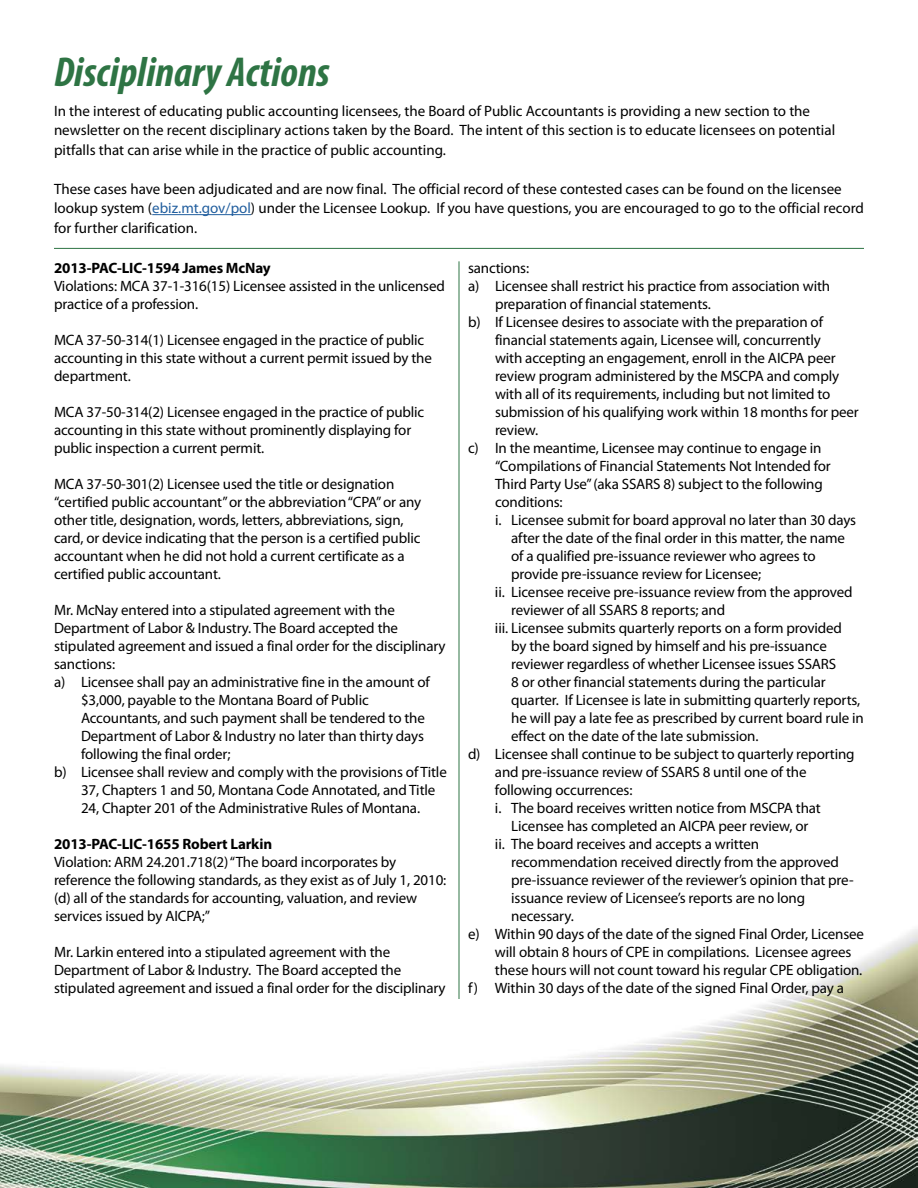
<style>
.page{position:relative;width:918px;height:1188px;background:#fff}
.page>*{position:absolute;margin:0;border:0;box-sizing:border-box;transform-origin:0 0}
.t1{font:italic 700 condensed 42px "Myriad Pro";color:#2e7444}
.t2{font:15px/18px "Myriad Pro";letter-spacing:-.01em;color:#000}
.t3{font:700 15px "Myriad Pro";letter-spacing:-.01em;color:#000}
.s1{color:#215e9e}
</style>
<div class="page">
<img style="left:0;top:878px;width:918px;height:310px">
<hr style="left:152px;top:214px;width:99px;height:1px;background:#215e9e">
<hr style="left:54px;top:248px;width:810px;height:1px;background:#2e7444">
<hr style="left:459px;top:261px;width:1px;height:738px;background:#2e7444">
<h1 class="t1" style="left:54px;top:45px;width:277px">Disciplinary Actions</h1>
<p class="t2" style="left:54px;top:101px;width:783px;line-height:19.5px">In the interest of educating public accounting licensees, the Board of Public Accountants is providing a new section to the newsletter on the recent disciplinary actions taken by the Board. The intent of this section is to educate licensees on potential pitfalls that can arise while in the practice of public accounting.</p>
<p class="t2" style="left:54px;top:179px;width:811px;line-height:19.5px">These cases have been adjudicated and are now final. The official record of these contested cases can be found on the licensee lookup system (<span class="s1">ebiz.mt.gov/pol</span>) under the Licensee Lookup. If you have questions, you are encouraged to go to the official record for further clarification.</p>
<p class="t3" style="left:54px;top:258px;width:218px">2013-PAC-LIC-1594 James McNay</p>
<p class="t2" style="left:54px;top:276px;width:392px">Violations: MCA 37-1-316(15) Licensee assisted in the unlicensed practice of a profession.</p>
<p class="t2" style="left:54px;top:330px;width:379px">MCA 37-50-314(1) Licensee engaged in the practice of public accounting in this state without a current permit issued by the department.</p>
<p class="t2" style="left:54px;top:402px;width:372px">MCA 37-50-314(2) Licensee engaged in the practice of public accounting in this state without prominently displaying for public inspection a current permit.</p>
<p class="t2" style="left:54px;top:474px;width:369px">MCA 37-50-301(2) Licensee used the title or designation “certified public accountant” or the abbreviation “CPA” or any other title, designation, words, letters, abbreviations, sign, card, or device indicating that the person is a certified public accountant when he did not hold a current certificate as a certified public accountant.</p>
<p class="t2" style="left:54px;top:600px;width:342px">Mr. McNay entered into a stipulated agreement with the</p>
<p class="t2" style="left:54px;top:618px;width:346px">Department of Labor &amp; Industry. The Board accepted the</p>
<p class="t2" style="left:54px;top:636px;width:393px">stipulated agreement and issued a final order for the disciplinary</p>
<p class="t2" style="left:54px;top:654px;width:63px">sanctions:</p>
<p class="t2" style="left:54px;top:672px;width:377px">a) Licensee shall pay an administrative fine in the amount of</p>
<p class="t2" style="left:81px;top:690px;width:289px">$3,000, payable to the Montana Board of Public</p>
<p class="t2" style="left:81px;top:708px;width:346px">Accountants, and such payment shall be tendered to the</p>
<p class="t2" style="left:81px;top:726px;width:345px">Department of Labor &amp; Industry no later than thirty days</p>
<p class="t2" style="left:81px;top:744px;width:151px">following the final order;</p>
<p class="t2" style="left:54px;top:762px;width:394px">b) Licensee shall review and comply with the provisions of Title</p>
<p class="t2" style="left:81px;top:780px;width:356px">37, Chapters 1 and 50, Montana Code Annotated, and Title</p>
<p class="t2" style="left:81px;top:798px;width:341px">24, Chapter 201 of the Administrative Rules of Montana.</p>
<p class="t3" style="left:54px;top:834px;width:220px">2013-PAC-LIC-1655 Robert Larkin</p>
<p class="t2" style="left:54px;top:852px;width:394px">Violation: ARM 24.201.718(2) “The board incorporates by reference the following standards, as they exist as of July 1, 2010: (d) all of the standards for accounting, valuation, and review services issued by AICPA;”</p>
<p class="t2" style="left:54px;top:942px;width:393px">Mr. Larkin entered into a stipulated agreement with the<br>Department of Labor &amp; Industry. The Board accepted the stipulated agreement and issued a final order for the disciplinary</p>
<p class="t2" style="left:468px;top:258px;width:63px">sanctions:</p>
<p class="t2" style="left:468px;top:276px;width:364px">a) Licensee shall restrict his practice from association with</p>
<p class="t2" style="left:495px;top:294px;width:217px">preparation of financial statements.</p>
<p class="t2" style="left:468px;top:312px;width:357px">b) If Licensee desires to associate with the preparation of</p>
<p class="t2" style="left:495px;top:330px;width:327px">financial statements again, Licensee will, concurrently</p>
<p class="t2" style="left:495px;top:348px;width:342px">with accepting an engagement, enroll in the AICPA peer</p>
<p class="t2" style="left:495px;top:366px;width:346px">review program administered by the MSCPA and comply</p>
<p class="t2" style="left:495px;top:384px;width:337px">with all of its requirements, including but not limited to</p>
<p class="t2" style="left:495px;top:402px;width:365px">submission of his qualifying work within 18 months for peer</p>
<p class="t2" style="left:495px;top:420px;width:45px">review.</p>
<p class="t2" style="left:468px;top:438px;width:355px">c) In the meantime, Licensee may continue to engage in</p>
<p class="t2" style="left:495px;top:456px;width:337px">“Compilations of Financial Statements Not Intended for</p>
<p class="t2" style="left:495px;top:474px;width:329px">Third Party Use” (aka SSARS 8) subject to the following</p>
<p class="t2" style="left:495px;top:492px;width:69px">conditions:</p>
<p class="t2" style="left:495px;top:510px;width:363px">i. Licensee submit for board approval no later than 30 days</p>
<p class="t2" style="left:511px;top:528px;width:335px">after the date of the final order in this matter, the name</p>
<p class="t2" style="left:511px;top:546px;width:306px">of a qualified pre-issuance reviewer who agrees to</p>
<p class="t2" style="left:511px;top:564px;width:252px">provide pre-issuance review for Licensee;</p>
<p class="t2" style="left:495px;top:582px;width:359px">ii. Licensee receive pre-issuance review from the approved</p>
<p class="t2" style="left:511px;top:600px;width:216px">reviewer of all SSARS 8 reports; and</p>
<p class="t2" style="left:495px;top:618px;width:348px">iii. Licensee submits quarterly reports on a form provided</p>
<p class="t2" style="left:511px;top:636px;width:317px">by the board signed by himself and his pre-issuance</p>
<p class="t2" style="left:511px;top:654px;width:327px">reviewer regardless of whether Licensee issues SSARS</p>
<p class="t2" style="left:511px;top:672px;width:316px">8 or other financial statements during the particular</p>
<p class="t2" style="left:511px;top:690px;width:351px">quarter. If Licensee is late in submitting quarterly reports,</p>
<p class="t2" style="left:511px;top:708px;width:354px">he will pay a late fee as prescribed by current board rule in</p>
<p class="t2" style="left:511px;top:726px;width:249px">effect on the date of the late submission.</p>
<p class="t2" style="left:468px;top:744px;width:388px">d) Licensee shall continue to be subject to quarterly reporting</p>
<p class="t2" style="left:495px;top:762px;width:313px">and pre-issuance review of SSARS 8 until one of the</p>
<p class="t2" style="left:495px;top:780px;width:139px">following occurrences:</p>
<p class="t2" style="left:495px;top:798px;width:327px">i. The board receives written notice from MSCPA that</p>
<p class="t2" style="left:511px;top:816px;width:299px">Licensee has completed an AICPA peer review, or</p>
<p class="t2" style="left:495px;top:834px;width:266px">ii. The board receives and accepts a written</p>
<p class="t2" style="left:511px;top:852px;width:329px">recommendation received directly from the approved</p>
<p class="t2" style="left:511px;top:870px;width:344px">pre-issuance reviewer of the reviewer’s opinion that pre-</p>
<p class="t2" style="left:511px;top:888px;width:295px">issuance review of Licensee’s reports are no long</p>
<p class="t2" style="left:511px;top:906px;width:64px">necessary.</p>
<p class="t2" style="left:468px;top:924px;width:398px">e) Within 90 days of the date of the signed Final Order, Licensee</p>
<p class="t2" style="left:495px;top:942px;width:358px">will obtain 8 hours of CPE in compilations. Licensee agrees</p>
<p class="t2" style="left:495px;top:960px;width:369px">these hours will not count toward his regular CPE obligation.</p>
<p class="t2" style="left:468px;top:978px;width:378px">f) Within 30 days of the date of the signed Final Order, pay a</p>
</div>
